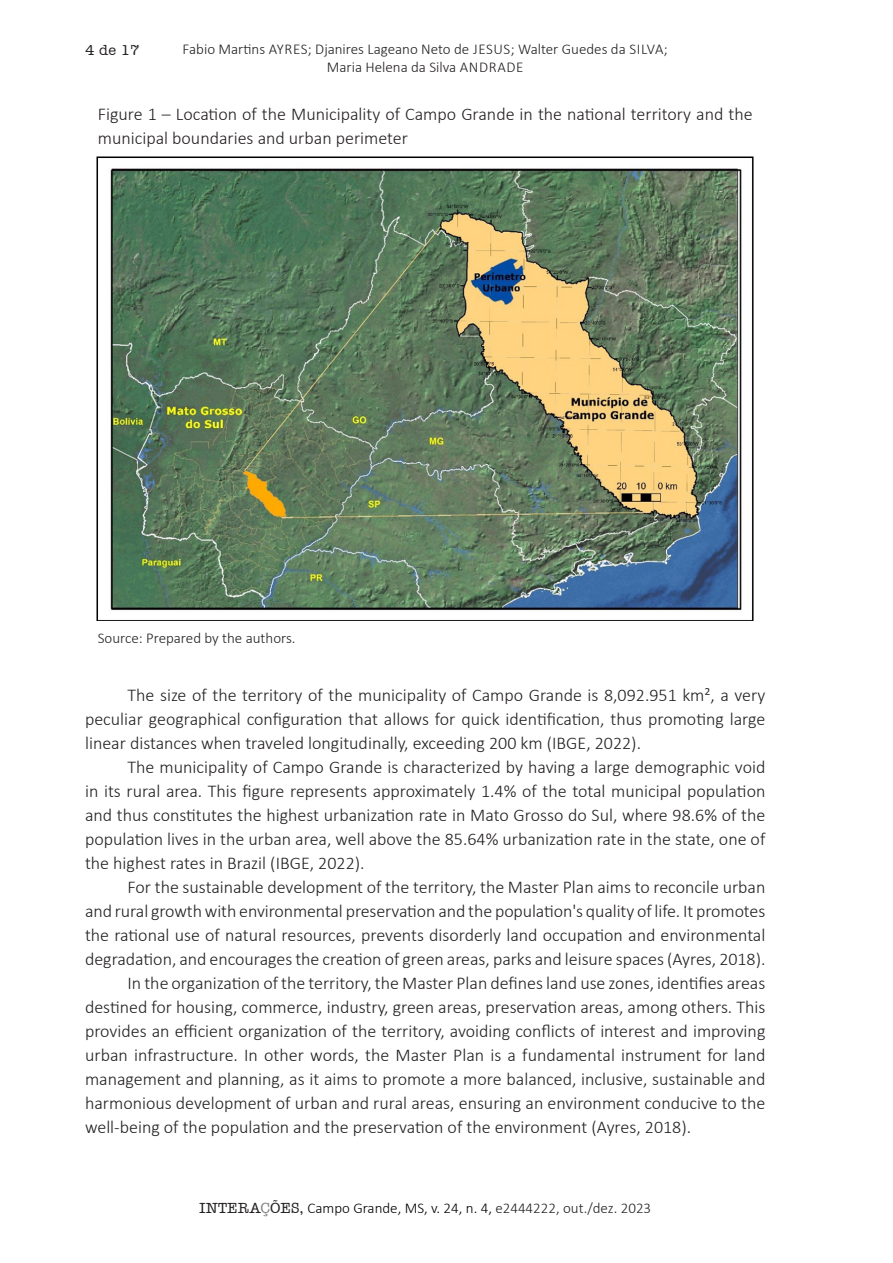
<style>
.page{position:relative;width:893px;height:1263px;background:#fff}
.page>*{position:absolute;margin:0;border:0;box-sizing:border-box;transform-origin:0 0}
.Corpo_do_texto{font:300 18px/24px "Calibri";color:#231f20;text-align:justify}
.Tabela_figura{font:300 18px/24px "Calibri";color:#231f20}
.Legenda{font:300 15px/18px "Calibri";color:#231f20;text-align:center}
.t1{font:300 15px "Calibri";color:#000}
.t2{font:500 15px "Amer Typewriter IT Cby BT";color:#231f20}
.s1{font-family:"Amer Typewriter IT Cby BT";font-weight:500;color:#231f20}
.s2{font-family:"Amer Typewriter IT Cby BT";font-weight:500;color:#808285}
.s3{color:#231f20}
</style>
<div class="page">
<img style="left:97px;top:156px;width:657px;height:464px">
<p class="t2" style="left:85px;top:41px;width:56px">4 de 17</p>
<p class="Legenda" style="left:183px;top:40px;width:487px">Fabio Martins AYRES; Djanires Lageano Neto de JESUS; Walter Guedes da SILVA;<br>Maria Helena da Silva ANDRADE</p>
<p class="Tabela_figura" style="left:98px;top:102px;width:656px">Figure 1 – Location of the Municipality of Campo Grande in the national territory and the municipal boundaries and urban perimeter</p>
<p class="Legenda" style="left:98px;top:629px;width:199px">Source: Prepared by the authors.</p>
<p class="Corpo_do_texto" style="left:85px;top:683px;width:682px;text-indent:43px">The size of the territory of the municipality of Campo Grande is 8,092.951 km², a very peculiar geographical configuration that allows for quick identification, thus promoting large linear distances when traveled longitudinally, exceeding 200 km (IBGE, 2022).</p>
<p class="Corpo_do_texto" style="left:85px;top:755px;width:682px;text-indent:43px">The municipality of Campo Grande is characterized by having a large demographic void in its rural area. This figure represents approximately 1.4% of the total municipal population and thus constitutes the highest urbanization rate in Mato Grosso do Sul, where 98.6% of the population lives in the urban area, well above the 85.64% urbanization rate in the state, one of the highest rates in Brazil (IBGE, 2022).</p>
<p class="Corpo_do_texto" style="left:85px;top:875px;width:682px;text-indent:43px">For the sustainable development of the territory, the Master Plan aims to reconcile urban and rural growth with environmental preservation and the population's quality of life. It promotes the rational use of natural resources, prevents disorderly land occupation and environmental degradation, and encourages the creation of green areas, parks and leisure spaces (Ayres, 2018).</p>
<p class="Corpo_do_texto" style="left:85px;top:971px;width:682px;text-indent:43px">In the organization of the territory, the Master Plan defines land use zones, identifies areas destined for housing, commerce, industry, green areas, preservation areas, among others. This provides an efficient organization of the territory, avoiding conflicts of interest and improving urban infrastructure. In other words, the Master Plan is a fundamental instrument for land management and planning, as it aims to promote a more balanced, inclusive, sustainable and harmonious development of urban and rural areas, ensuring an environment conducive to the well-being of the population and the preservation of the environment (Ayres, 2018).</p>
<p class="t1" style="left:199px;top:1198px;width:453px"><span class="s1">INTERA</span><span class="s2">Ç</span><span class="s1">ÕES,</span> Campo Grande, MS, v. 24, n. 4, <span class="s3">e2444222, out./dez. 2023</span></p>
</div>
